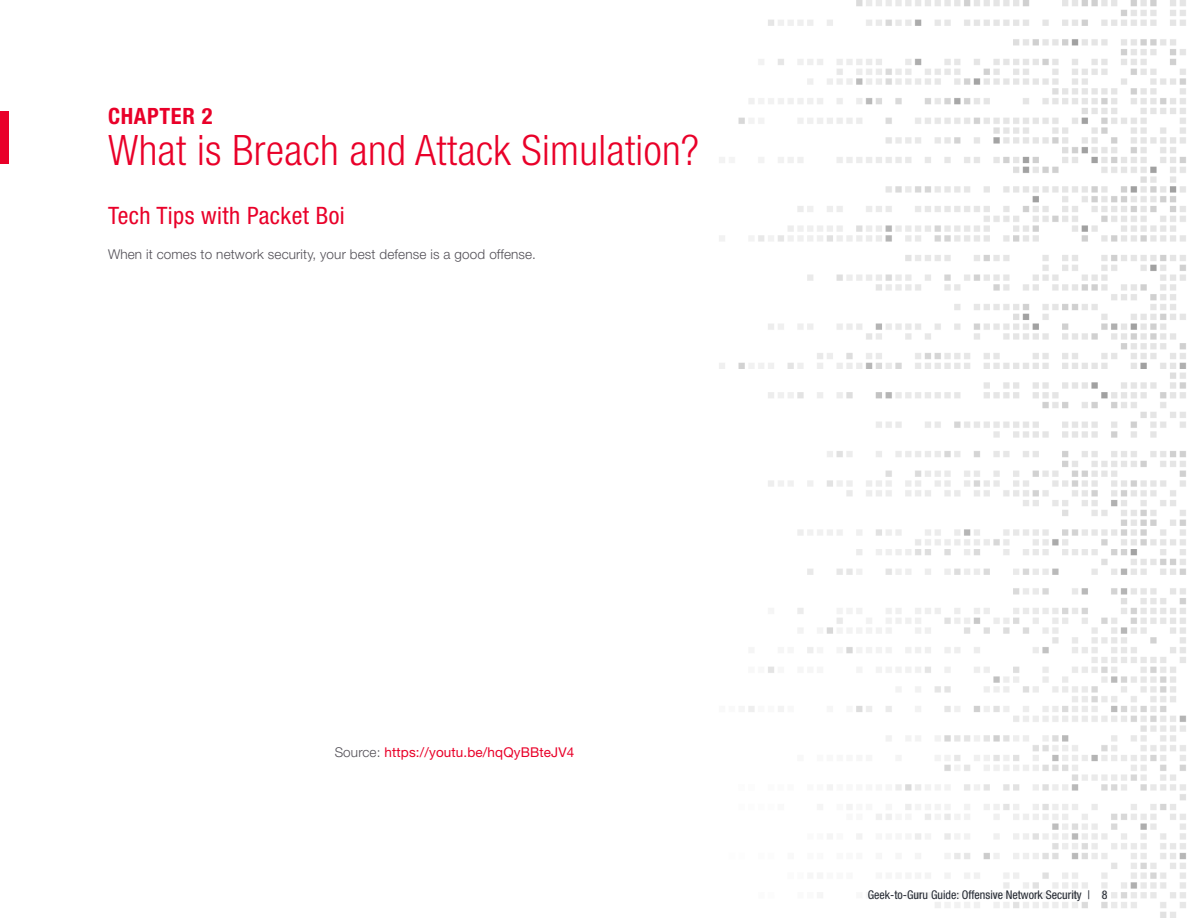
<style>
.page{position:relative;width:1188px;height:918px;background:#fff}
.page>*{position:absolute;margin:0;border:0;box-sizing:border-box;transform-origin:0 0}
.t1{font:300 condensed 42px "Helvetica Neue LT Std";letter-spacing:.01em;color:#e90029}
.t2{font:condensed 24px "Helvetica Neue LT Std";letter-spacing:.02em;color:#e90029}
.t3{font:700 condensed 22.5px "Helvetica Neue LT Std";letter-spacing:.03em;color:#e90029}
.t4{font:300 13.5px "Helvetica Neue LT Std";letter-spacing:.01em;color:#524f56}
.t5{font:13.5px "Helvetica Neue LT Std";letter-spacing:.01em;color:#e90029}
.t6{font:condensed 12px "Helvetica Neue LT Std";color:#222730}
.s1{font-weight:300;color:#524f56}
</style>
<div class="page">
<img style="left:719px;top:0;width:467px;height:918px">
<div style="left:0;top:111px;width:9px;height:53px;background:#e90029"></div>
<h3 class="t3" style="left:108px;top:103px;width:106px">CHAPTER 2</h3>
<h1 class="t1" style="left:108px;top:126px;width:592px">What is Breach and Attack Simulation?</h1>
<h2 class="t2" style="left:108px;top:202px;width:238px">Tech Tips with Packet Boi</h2>
<p class="t4" style="left:108px;top:246px;width:430px">When it comes to network security, your best defense is a good offense.</p>
<p class="t5" style="left:335px;top:743px;width:241px"><span class="s1">Source:</span> https://youtu.be/hqQyBBteJV4</p>
<p class="t6" style="left:868px;top:887px;width:241px">Geek-to-Guru Guide: Offensive Network Security | 8</p>
</div>
